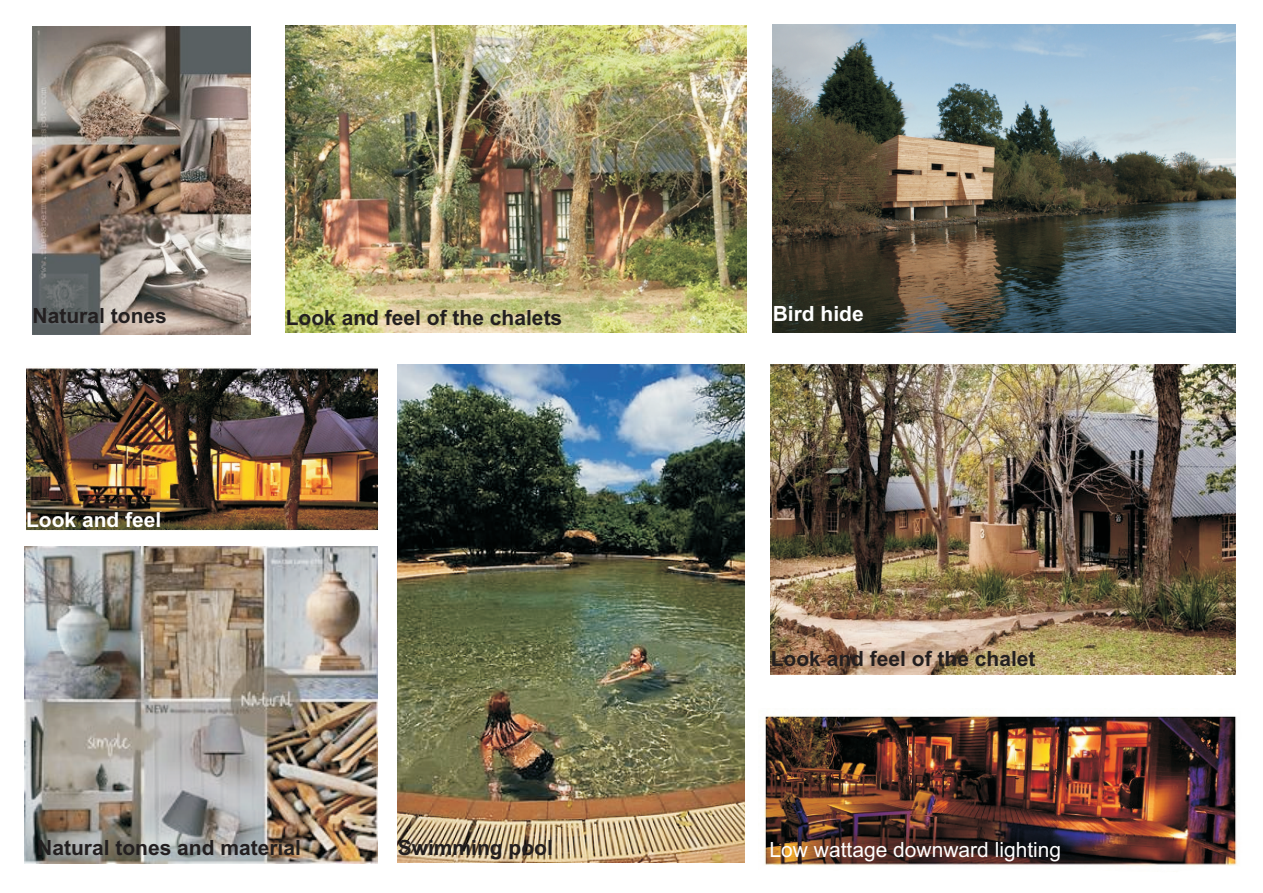
<style>
.page{position:relative;width:1263px;height:893px;background:#fff}
.page>*{position:absolute;margin:0;border:0;box-sizing:border-box;transform-origin:0 0}
.t1{font:700 21px "Arial";color:#231f20}
.t2{font:21px "Arial";color:#fff}
.t3{font:700 21px "Arial";color:#fff}
.t4{font:700 20.7px "Arial";color:#fff}
</style>
<div class="page">
<img style="left:33px;top:26px;width:218px;height:308px">
<img style="left:764px;top:715px;width:474px;height:151px">
<img style="left:773px;top:24px;width:463px;height:309px">
<img style="left:771px;top:365px;width:465px;height:310px">
<img style="left:286px;top:26px;width:460px;height:307px">
<img style="left:25px;top:547px;width:353px;height:317px">
<img style="left:398px;top:364px;width:347px;height:498px">
<img style="left:26px;top:368px;width:352px;height:163px">
<p class="t1" style="left:33px;top:308px;width:136px">Natural tones</p>
<p class="t1" style="left:286px;top:310px;width:278px">Look and feel of the chalets</p>
<p class="t4" style="left:26px;top:512px;width:137px">Look and feel</p>
<p class="t3" style="left:773px;top:306px;width:93px">Bird hide</p>
<p class="t1" style="left:771px;top:650px;width:266px">Look and feel of the chalet</p>
<p class="t1" style="left:37px;top:840px;width:265px">Natural tones and material</p>
<p class="t1" style="left:398px;top:840px;width:157px">Swimming pool</p>
<p class="t2" style="left:769px;top:842px;width:293px">Low wattage downward lighting</p>
</div>
